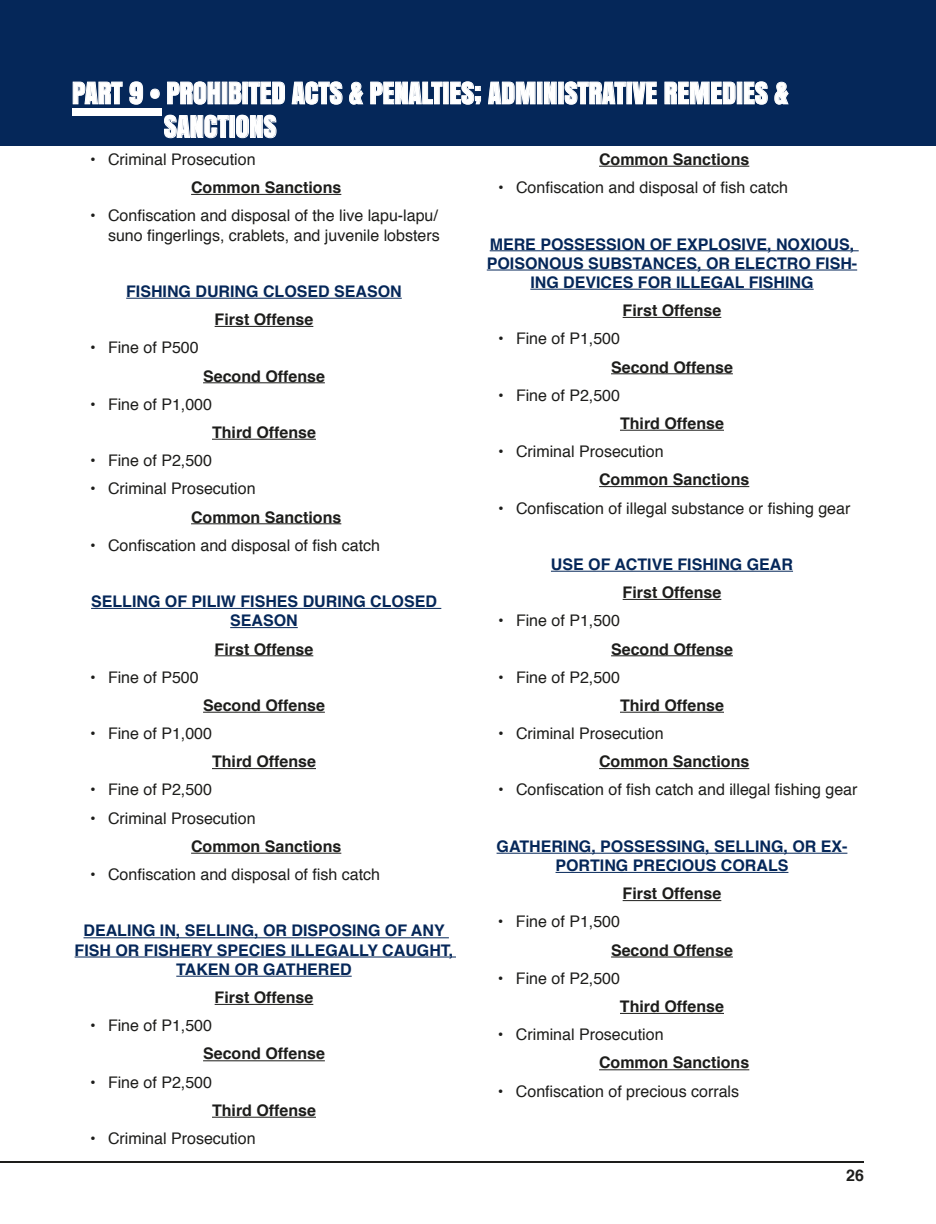
<style>
.page{position:relative;width:936px;height:1224px;background:#fff}
.page>*{position:absolute;margin:0;border:0;box-sizing:border-box;transform-origin:0 0}
.t1{font:28px/33.6px "Anton";color:#fff}
.t2{font:16px/19.2px "Helvetica";color:#1d1d1b;text-align:right}
.t3{font:700 16px "Helvetica";color:#1d1d1b}
.t4{font:700 16px/19.2px "Helvetica";color:#052759;text-align:center}
</style>
<div class="page">
<hr style="left:0;top:1161px;width:864px;height:2px;background:#1d1d1b">
<div style="left:0;top:0;width:936px;height:145px;background:#052759"></div>
<div style="left:72px;top:108px;width:89px;height:7px;background:#fff"></div>
<svg style="left:72px;top:81px;width:51px;height:24px"></svg>
<svg style="left:129px;top:81px;width:15px;height:24px"></svg>
<svg style="left:150px;top:88px;width:10px;height:11px"></svg>
<svg style="left:167px;top:81px;width:54px;height:24px"></svg>
<svg style="left:228px;top:81px;width:14px;height:24px"></svg>
<svg style="left:248px;top:81px;width:95px;height:24px"></svg>
<svg style="left:349px;top:81px;width:15px;height:24px"></svg>
<svg style="left:370px;top:81px;width:73px;height:24px"></svg>
<svg style="left:450px;top:81px;width:32px;height:24px"></svg>
<svg style="left:488px;top:81px;width:48px;height:24px"></svg>
<div style="left:537px;top:82px;width:5px;height:22px;border:1px solid #fff"></div>
<svg style="left:544px;top:81px;width:13px;height:24px"></svg>
<svg style="left:564px;top:81px;width:62px;height:24px"></svg>
<div style="left:627px;top:82px;width:5px;height:22px;border:1px solid #fff"></div>
<svg style="left:632px;top:81px;width:26px;height:24px"></svg>
<svg style="left:664px;top:81px;width:72px;height:24px"></svg>
<svg style="left:743px;top:81px;width:25px;height:24px"></svg>
<svg style="left:774px;top:81px;width:15px;height:24px"></svg>
<svg style="left:164px;top:115px;width:65px;height:24px"></svg>
<div style="left:230px;top:116px;width:5px;height:21px;border:1px solid #fff"></div>
<svg style="left:236px;top:115px;width:41px;height:24px"></svg>
<hr style="left:191px;top:194px;width:150px;height:1px;background:#1d1d1b">
<hr style="left:126px;top:298px;width:276px;height:1px;background:#052759">
<hr style="left:215px;top:326px;width:98px;height:1px;background:#1d1d1b">
<hr style="left:203px;top:382px;width:122px;height:1px;background:#1d1d1b">
<hr style="left:212px;top:439px;width:104px;height:1px;background:#1d1d1b">
<hr style="left:191px;top:523px;width:150px;height:1px;background:#1d1d1b">
<hr style="left:91px;top:608px;width:350px;height:1px;background:#052759">
<hr style="left:230px;top:627px;width:68px;height:1px;background:#052759">
<hr style="left:215px;top:655px;width:98px;height:1px;background:#1d1d1b">
<hr style="left:203px;top:712px;width:122px;height:1px;background:#1d1d1b">
<hr style="left:212px;top:768px;width:104px;height:1px;background:#1d1d1b">
<hr style="left:191px;top:853px;width:150px;height:1px;background:#1d1d1b">
<hr style="left:84px;top:937px;width:365px;height:1px;background:#052759">
<hr style="left:75px;top:957px;width:381px;height:1px;background:#052759">
<hr style="left:176px;top:976px;width:176px;height:1px;background:#052759">
<hr style="left:215px;top:1004px;width:98px;height:1px;background:#1d1d1b">
<hr style="left:203px;top:1060px;width:122px;height:1px;background:#1d1d1b">
<hr style="left:212px;top:1117px;width:104px;height:1px;background:#1d1d1b">
<hr style="left:599px;top:166px;width:150px;height:1px;background:#1d1d1b">
<hr style="left:490px;top:250px;width:369px;height:1px;background:#052759">
<hr style="left:487px;top:270px;width:370px;height:1px;background:#052759">
<hr style="left:530px;top:289px;width:284px;height:1px;background:#052759">
<hr style="left:623px;top:317px;width:98px;height:1px;background:#1d1d1b">
<hr style="left:611px;top:373px;width:122px;height:1px;background:#1d1d1b">
<hr style="left:620px;top:430px;width:104px;height:1px;background:#1d1d1b">
<hr style="left:599px;top:486px;width:150px;height:1px;background:#1d1d1b">
<hr style="left:551px;top:571px;width:242px;height:1px;background:#052759">
<hr style="left:623px;top:599px;width:98px;height:1px;background:#1d1d1b">
<hr style="left:611px;top:655px;width:122px;height:1px;background:#1d1d1b">
<hr style="left:620px;top:712px;width:104px;height:1px;background:#1d1d1b">
<hr style="left:599px;top:768px;width:150px;height:1px;background:#1d1d1b">
<hr style="left:497px;top:853px;width:350px;height:1px;background:#052759">
<hr style="left:556px;top:872px;width:232px;height:1px;background:#052759">
<hr style="left:623px;top:900px;width:98px;height:1px;background:#1d1d1b">
<hr style="left:611px;top:957px;width:122px;height:1px;background:#1d1d1b">
<hr style="left:620px;top:1013px;width:104px;height:1px;background:#1d1d1b">
<hr style="left:599px;top:1069px;width:150px;height:1px;background:#1d1d1b">
<h1 class="t1" style="left:164px;top:75px;width:626px;text-indent:-92px">PART 9 • PROHIBITED ACTS &amp; PENALTIES; ADMINISTRATIVE REMEDIES &amp;<br>SANCTIONS</h1>
<p class="t2" style="left:90px;top:150px;width:167px">• Criminal Prosecution</p>
<p class="t3" style="left:191px;top:175px;width:152px">Common Sanctions</p>
<p class="t2" style="left:90px;top:207px;width:351px">• Confiscation and disposal of the live lapu-lapu/ suno fingerlings, crablets, and juvenile lobsters</p>
<p class="t3" style="left:599px;top:146px;width:152px">Common Sanctions</p>
<p class="t2" style="left:498px;top:178px;width:292px">• Confiscation and disposal of fish catch</p>
<p class="t4" style="left:487px;top:235px;width:372px">MERE POSSESSION OF EXPLOSIVE, NOXIOUS,<br>POISONOUS SUBSTANCES, OR ELECTRO FISH-<br>ING DEVICES FOR ILLEGAL FISHING</p>
<p class="t3" style="left:623px;top:298px;width:100px">First Offense</p>
<p class="t2" style="left:498px;top:330px;width:124px">• Fine of P1,500</p>
<p class="t3" style="left:611px;top:354px;width:123px">Second Offense</p>
<p class="t2" style="left:498px;top:386px;width:124px">• Fine of P2,500</p>
<p class="t3" style="left:620px;top:410px;width:106px">Third Offense</p>
<p class="t2" style="left:498px;top:442px;width:167px">• Criminal Prosecution</p>
<p class="t3" style="left:599px;top:467px;width:152px">Common Sanctions</p>
<p class="t2" style="left:498px;top:499px;width:354px">• Confiscation of illegal substance or fishing gear</p>
<p class="t4" style="left:126px;top:282px;width:277px">FISHING DURING CLOSED SEASON</p>
<p class="t3" style="left:215px;top:307px;width:100px">First Offense</p>
<p class="t2" style="left:90px;top:339px;width:110px">• Fine of P500</p>
<p class="t3" style="left:203px;top:363px;width:123px">Second Offense</p>
<p class="t2" style="left:90px;top:395px;width:124px">• Fine of P1,000</p>
<p class="t3" style="left:212px;top:419px;width:106px">Third Offense</p>
<p class="t2" style="left:90px;top:451px;width:124px">• Fine of P2,500</p>
<p class="t2" style="left:90px;top:480px;width:167px">• Criminal Prosecution</p>
<p class="t3" style="left:191px;top:504px;width:152px">Common Sanctions</p>
<p class="t2" style="left:90px;top:536px;width:292px">• Confiscation and disposal of fish catch</p>
<p class="t4" style="left:91px;top:592px;width:347px">SELLING OF PILIW FISHES DURING CLOSED<br>SEASON</p>
<p class="t3" style="left:215px;top:636px;width:100px">First Offense</p>
<p class="t2" style="left:90px;top:668px;width:110px">• Fine of P500</p>
<p class="t3" style="left:203px;top:692px;width:123px">Second Offense</p>
<p class="t2" style="left:90px;top:724px;width:124px">• Fine of P1,000</p>
<p class="t3" style="left:212px;top:749px;width:106px">Third Offense</p>
<p class="t2" style="left:90px;top:781px;width:124px">• Fine of P2,500</p>
<p class="t2" style="left:90px;top:809px;width:167px">• Criminal Prosecution</p>
<p class="t3" style="left:191px;top:833px;width:152px">Common Sanctions</p>
<p class="t2" style="left:90px;top:865px;width:292px">• Confiscation and disposal of fish catch</p>
<p class="t4" style="left:75px;top:921px;width:380px">DEALING IN, SELLING, OR DISPOSING OF ANY<br>FISH OR FISHERY SPECIES ILLEGALLY CAUGHT,<br>TAKEN OR GATHERED</p>
<p class="t3" style="left:215px;top:984px;width:100px">First Offense</p>
<p class="t2" style="left:90px;top:1016px;width:124px">• Fine of P1,500</p>
<p class="t3" style="left:203px;top:1041px;width:123px">Second Offense</p>
<p class="t2" style="left:90px;top:1073px;width:124px">• Fine of P2,500</p>
<p class="t3" style="left:212px;top:1097px;width:106px">Third Offense</p>
<p class="t2" style="left:90px;top:1129px;width:167px">• Criminal Prosecution</p>
<p class="t4" style="left:551px;top:555px;width:244px">USE OF ACTIVE FISHING GEAR</p>
<p class="t3" style="left:623px;top:580px;width:100px">First Offense</p>
<p class="t2" style="left:498px;top:612px;width:124px">• Fine of P1,500</p>
<p class="t3" style="left:611px;top:636px;width:123px">Second Offense</p>
<p class="t2" style="left:498px;top:668px;width:124px">• Fine of P2,500</p>
<p class="t3" style="left:620px;top:692px;width:106px">Third Offense</p>
<p class="t2" style="left:498px;top:724px;width:167px">• Criminal Prosecution</p>
<p class="t3" style="left:599px;top:749px;width:152px">Common Sanctions</p>
<p class="t2" style="left:498px;top:781px;width:361px">• Confiscation of fish catch and illegal fishing gear</p>
<p class="t4" style="left:497px;top:837px;width:352px">GATHERING, POSSESSING, SELLING, OR EX-<br>PORTING PRECIOUS CORALS</p>
<p class="t3" style="left:623px;top:881px;width:100px">First Offense</p>
<p class="t2" style="left:498px;top:913px;width:124px">• Fine of P1,500</p>
<p class="t3" style="left:611px;top:937px;width:123px">Second Offense</p>
<p class="t2" style="left:498px;top:969px;width:124px">• Fine of P2,500</p>
<p class="t3" style="left:620px;top:993px;width:106px">Third Offense</p>
<p class="t2" style="left:498px;top:1025px;width:167px">• Criminal Prosecution</p>
<p class="t3" style="left:599px;top:1050px;width:152px">Common Sanctions</p>
<p class="t2" style="left:498px;top:1082px;width:243px">• Confiscation of precious corrals</p>
<p class="t3" style="left:846px;top:1162px;width:19px">26</p>
</div>
